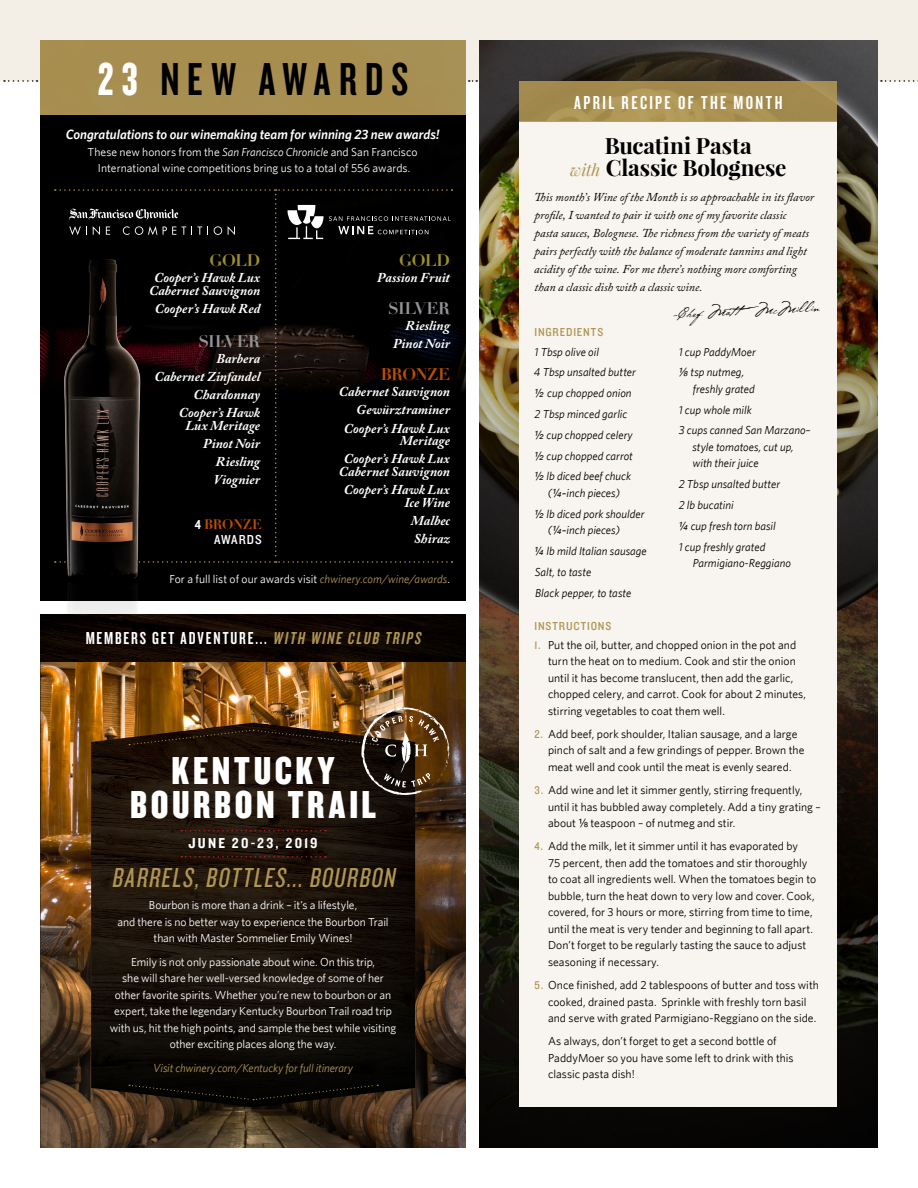
<style>
.page{position:relative;width:918px;height:1188px;background:#fff}
.page>*{position:absolute;margin:0;border:0;box-sizing:border-box;transform-origin:0 0}
.t1{font:48px "Knockout HTF48 Featherweight";letter-spacing:.17em;color:#000}
.t2{font:40.5px/34.5px "Knockout HTF69 Full Liteweight";letter-spacing:.085em;color:#fff;text-align:center}
.t3{font:italic 28.5px "Knockout HTF28 Junior Featherwt";color:#b09654}
.t4{font:700 22.5px/21.5px "Playfair Display";letter-spacing:-.015em;color:#000;text-align:center}
.t5{font:19.5px "Knockout HTF48 Featherweight";letter-spacing:.12em;color:#fff}
.t6{font:18px "Knockout HTF48 Featherweight";letter-spacing:.105em;color:#fff}
.t7{font:700 16.5px "Didot";letter-spacing:-.02em;color:#939598}
.t8{font:700 16.5px "Didot";letter-spacing:-.015em;color:#9d902b}
.t9{font:700 16.5px "Didot";letter-spacing:-.04em;color:#bf4e00}
.t10{font:15px "Knockout HTF50 Welterweight";letter-spacing:.145em;color:#fff}
.t11{font:13.95px "P22 Cezanne";color:#000}
.t12{font:italic 700 13.5px/18.1px "Adobe Caslon Pro";color:#fff;text-align:right}
.t13{font:italic 600 13.5px "Whitney";color:#fff}
.t14{font:700 13.5px "Didot";letter-spacing:-.03em;color:#bf4e00}
.t15{font:13.5px "Knockout HTF30 Junior Welterwt";letter-spacing:.07em;color:#fff}
.t16{font:italic 12px/18px "Adobe Caslon Pro";color:#000}
.t17{font:12px "Knockout HTF30 Junior Welterwt";letter-spacing:.07em;color:#b09654}
.t18{font:11.7px/16.5px "Whitney";letter-spacing:.005em;color:#000}
.t19{font:11.7px/16.5px "Whitney";letter-spacing:-.005em;color:#fff;text-align:center}
.t20{font:italic 11.7px/20.9px "Whitney";color:#000}
.t21{font:italic 11.7px "Whitney";letter-spacing:-.01em;color:#b09654}
.s1{font-family:"Knockout HTF68 Full Featherwt";color:#fff}
.s2{font-style:italic}
.s3{font-family:"Knockout HTF50 Welterweight";font-weight:400;color:#fff}
.s4{font-style:italic;color:#b09654}
.s5{font-weight:400;font-style:italic;font-size:16.5px;color:#b09654}
.s6{font-family:"Helvetica Neue"}
.s7{font-family:"Knockout HTF30 Junior Welterwt";color:#b09654}
</style>
<div class="page">
<div style="left:0;top:0;width:918px;height:81px;background:#f3eee6"></div>
<svg style="left:4px;top:80px;width:34px;height:2px"></svg>
<svg style="left:881px;top:80px;width:37px;height:2px"></svg>
<svg style="left:469px;top:80px;width:8px;height:2px"></svg>
<img style="left:479px;top:40px;width:399px;height:1108px">
<div style="left:520px;top:122px;width:317px;height:985px;background:#f8f5f0"></div>
<div style="left:520px;top:81px;width:317px;height:41px;background:linear-gradient(to right,#a78f51,#a68e50)"></div>
<img style="left:40px;top:662px;width:426px;height:235px">
<img style="left:40px;top:897px;width:426px;height:251px">
<img style="left:91px;top:723px;width:324px;height:384px">
<svg style="left:181px;top:830px;width:145px;height:1px"></svg>
<svg style="left:181px;top:856px;width:145px;height:2px"></svg>
<svg style="left:129px;top:1084px;width:249px;height:17px;background:#100b06"></svg>
<img style="left:129px;top:707px;width:321px;height:88px">
<img style="left:40px;top:614px;width:426px;height:48px">
<div style="left:40px;top:115px;width:426px;height:236px;background:#000"></div>
<div style="left:40px;top:285px;width:426px;height:316px;background:#000"></div>
<img style="left:40px;top:326px;width:98px;height:288px">
<div style="left:40px;top:40px;width:426px;height:75px;background:#a78e50"></div>
<svg style="left:55px;top:189px;width:398px;height:374px"></svg>
<h1 class="t1" style="left:98px;top:55px;width:312px"><span class="s1">23</span> NEW AWARDS</h1>
<p class="t13" style="left:66px;top:126px;width:375px">Congratulations to our winemaking team for winning 23 new awards!</p>
<p class="t19" style="left:87px;top:143px;width:332px">These new honors from the <span class="s2">San Francisco Chronicle</span> and San Francisco<br>International wine competitions bring us to a total of 556 awards.</p>
<h3 class="t8" style="left:210px;top:250px;width:52px">GOLD</h3>
<p class="t12" style="left:149px;top:271px;width:113px;line-height:12.8px;text-align:center">Cooper’s Hawk Lux<br>Cabernet Sauvignon</p>
<p class="t12" style="left:155px;top:299px;width:107px">Cooper’s Hawk Red</p>
<h3 class="t7" style="left:198px;top:331px;width:63px">SILVER</h3>
<p class="t12" style="left:154px;top:349px;width:107px">Barbera<br>Cabernet Zinfandel<br>Chardonnay<br>Cooper’s Hawk</p>
<p class="t12" style="left:185px;top:416px;width:76px">Lux Meritage<br>Pinot Noir<br>Riesling<br>Viognier</p>
<p class="t14" style="left:195px;top:516px;width:69px"><span class="s3">4</span> BRONZE</p>
<p class="t15" style="left:214px;top:532px;width:49px">AWARDS</p>
<h3 class="t8" style="left:399px;top:250px;width:52px">GOLD</h3>
<p class="t12" style="left:377px;top:268px;width:74px">Passion Fruit</p>
<h3 class="t7" style="left:388px;top:298px;width:63px">SILVER</h3>
<p class="t12" style="left:393px;top:316px;width:58px">Riesling<br>Pinot Noir</p>
<h3 class="t9" style="left:381px;top:364px;width:71px">BRONZE</h3>
<p class="t12" style="left:339px;top:382px;width:113px">Cabernet Sauvignon<br>Gewürztraminer<br>Cooper’s Hawk Lux</p>
<p class="t12" style="left:344px;top:432px;width:108px">Meritage<br>Cooper’s Hawk Lux</p>
<p class="t12" style="left:339px;top:462px;width:113px;text-align:center">Cabernet Sauvignon<br>Cooper’s Hawk Lux</p>
<p class="t12" style="left:411px;top:493px;width:41px;text-align:justify;text-indent:-6px">Ice Wine Malbec Shiraz</p>
<p class="t19" style="left:169px;top:571px;width:282px">For a full list of our awards visit <span class="s4">chwinery.com/wine/awards</span>.</p>
<h3 class="t6" style="left:86px;top:629px;width:340px">MEMBERS GET ADVENTURE... <span class="s4">WITH WINE CLUB TRIPS</span></h3>
<h2 class="t2" style="left:130px;top:754px;width:247px">KENTUCKY<br>BOURBON TRAIL</h2>
<p class="t10" style="left:189px;top:835px;width:131px">JUNE 20-23, 2019</p>
<h3 class="t3" style="left:112px;top:864px;width:290px">BARRELS,BOTTLES...BOURBON</h3>
<p class="t19" style="left:118px;top:897px;width:273px">Bourbon is more than a drink – it’s a lifestyle,<br>and there is no better way to experience the Bourbon Trail than with Master Sommelier Emily Wines!</p>
<p class="t19" style="left:110px;top:953px;width:288px">Emily is not only passionate about wine. On this trip,<br>she will share her well-versed knowledge of some of her other favorite spirits. Whether you’re new to bourbon or an expert, take the legendary Kentucky Bourbon Trail road trip with us, hit the high points, and sample the best while visiting other exciting places along the way.</p>
<p class="t21" style="left:153px;top:1061px;width:201px">Visit chwinery.com/Kentucky for full itinerary</p>
<h3 class="t5" style="left:574px;top:93px;width:210px">APRIL RECIPE OF THE MONTH</h3>
<h3 class="t4" style="left:570px;top:135px;width:218px">Bucatini Pasta<br><span class="s5">with</span> Classic Bolognese</h3>
<p class="t16" style="left:534px;top:188px;width:282px">This month’s Wine of the Month is so approachable in its flavor profile, I wanted to pair it with one of my favorite classic<br>pasta sauces, Bolognese. The richness from the variety of meats pairs perfectly with the balance of moderate tannins and light acidity of the wine. For me there’s nothing more comforting than a classic dish with a classic wine.</p>
<p class="t11" style="left:672px;top:305px;width:148px;rotate:-3deg">-Chef Matt McMillin</p>
<p class="t20" style="left:679px;top:341px;width:79px">1 cup PaddyMoer <span class="s6">⅛</span> tsp nutmeg,</p>
<p class="t20" style="left:679px;top:378px;width:134px;text-indent:14px">freshly grated<br>1 cup whole milk<br>3 cups canned San Marzano–</p>
<p class="t20" style="left:692px;top:438px;width:103px;line-height:16.5px">style tomatoes, cut up, with their juice</p>
<p class="t20" style="left:679px;top:474px;width:103px">2 Tbsp unsalted butter<br>2 lb bucatini<br><span class="s6">¼</span> cup fresh torn basil<br>1 cup freshly grated</p>
<p class="t20" style="left:693px;top:553px;width:100px">Parmigiano-Reggiano</p>
<p class="t17" style="left:535px;top:326px;width:70px">INGREDIENTS</p>
<p class="t20" style="left:534px;top:341px;width:104px">1 Tbsp olive oil<br>4 Tbsp unsalted butter <span class="s6">½</span> cup chopped onion<br>2 Tbsp minced garlic <span class="s6">½</span> cup chopped celery <span class="s6">½</span> cup chopped carrot <span class="s6">½</span> lb diced beef chuck</p>
<p class="t20" style="left:535px;top:482px;width:111px;text-indent:13px">(<span class="s6">¼-</span>inch pieces)<br><span class="s6">½</span> lb diced pork shoulder</p>
<p class="t20" style="left:535px;top:520px;width:114px;text-indent:13px">(<span class="s6">¼-</span>inch pieces)<br><span class="s6">¼</span> lb mild Italian sausage<br>Salt, to taste<br>Black pepper, to taste</p>
<p class="t17" style="left:535px;top:620px;width:78px">INSTRUCTIONS</p>
<p class="t18" style="left:548px;top:636px;width:259px;text-indent:-13px"><span class="s7">1.</span> Put the oil, butter, and chopped onion in the pot and turn the heat on to medium. Cook and stir the onion until it has become translucent, then add the garlic, chopped celery, and carrot. Cook for about 2 minutes, stirring vegetables to coat them well.</p>
<p class="t18" style="left:548px;top:725px;width:258px;text-indent:-13px"><span class="s7">2.</span> Add beef, pork shoulder, Italian sausage, and a large pinch of salt and a few grindings of pepper. Brown the meat well and cook until the meat is evenly seared.</p>
<p class="t18" style="left:548px;top:782px;width:274px;text-indent:-14px"><span class="s7">3.</span> Add wine and let it simmer gently, stirring frequently, until it has bubbled away completely. Add a tiny grating – about <span class="s6">⅛</span> teaspoon – of nutmeg and stir.</p>
<p class="t18" style="left:548px;top:838px;width:270px;text-indent:-13px"><span class="s7">4.</span> Add the milk, let it simmer until it has evaporated by<br>75 percent, then add the tomatoes and stir thoroughly to coat all ingredients well. When the tomatoes begin to bubble, turn the heat down to very low and cover. Cook, covered, for 3 hours or more, stirring from time to time, until the meat is very tender and beginning to fall apart.<br>Don’t forget to be regularly tasting the sauce to adjust seasoning if necessary.</p>
<p class="t18" style="left:548px;top:977px;width:272px;text-indent:-14px"><span class="s7">5.</span> Once finished, add 2 tablespoons of butter and toss with cooked, drained pasta. Sprinkle with freshly torn basil and serve with grated Parmigiano-Reggiano on the side.</p>
<p class="t18" style="left:548px;top:1033px;width:247px">As always, don’t forget to get a second bottle of<br>PaddyMoer so you have some left to drink with this classic pasta dish!</p>
</div>
